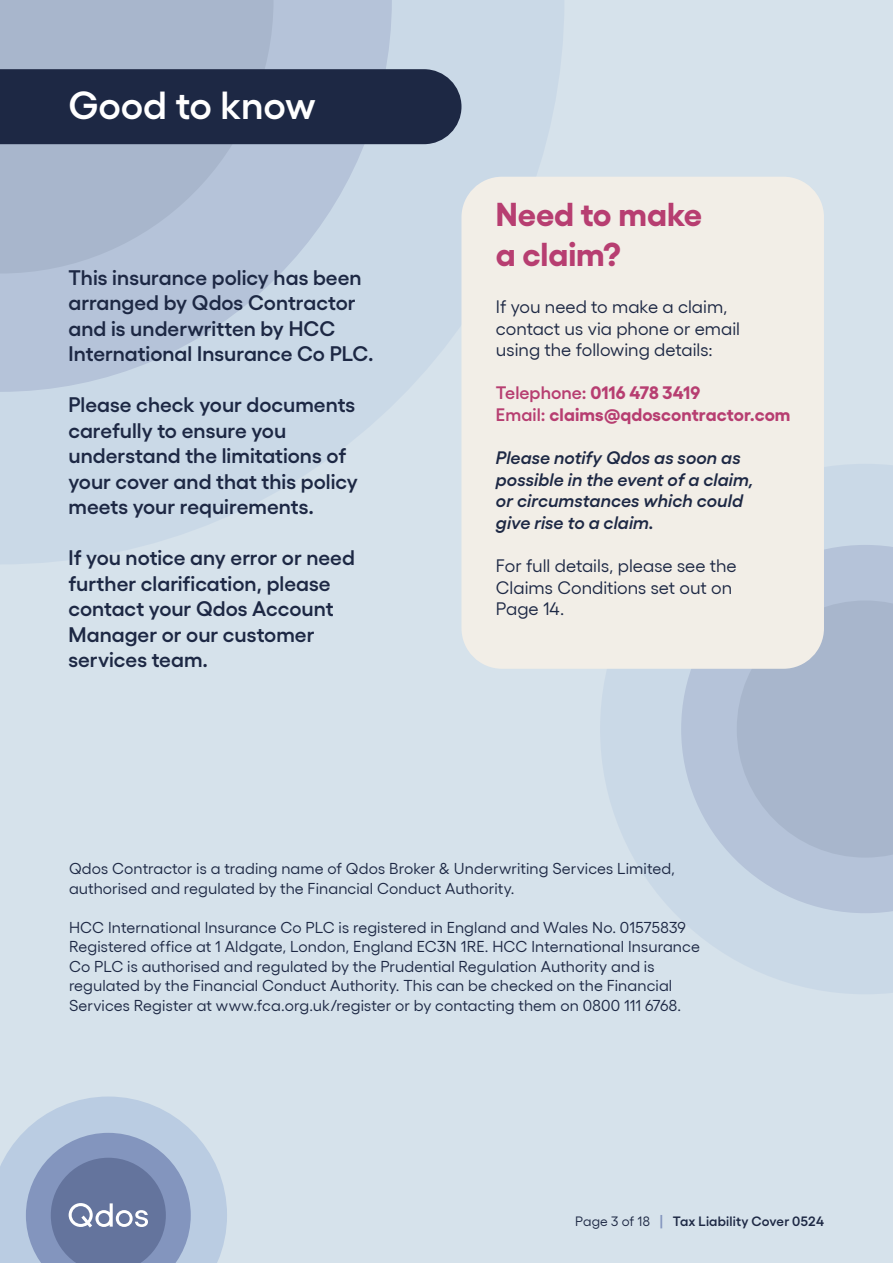
<style>
.page{position:relative;width:893px;height:1263px;background:#d6e2eb}
.page>*{position:absolute;margin:0;border:0;box-sizing:border-box;transform-origin:0 0}
.t1{font:600 39px "Gellix";letter-spacing:-.005em;color:#fff}
.t2{font:700 33px/39.6px "Gellix";letter-spacing:-.005em;color:#b73e71}
.t3{font:600 21px/25.5px "Gellix";color:#1d2844}
.t4{font:18px/21.6px "Gellix";color:#1d2844}
.t5{font:italic 600 18px/21.6px "Gellix";color:#1d2844}
.t6{font:700 18px/21.6px "Gellix";letter-spacing:.005em;color:#b73e71}
.t7{font:15.75px/19.5px "Gellix";letter-spacing:.005em;color:#1d2844}
.t8{font:600 13.5px "Gellix";letter-spacing:.015em;color:#1d2844}
.s1{font-weight:600}
.s2{font-weight:400}
.s3{font-size:13.8px;color:#8395be}
</style>
<div class="page">
<svg style="left:0;top:1096px;width:227px;height:167px;background:#9eaecb"></svg>
<svg style="left:0;top:0;width:564px;height:564px;fill:#cad9e7"></svg>
<svg style="left:0;top:0;width:392px;height:392px;fill:#b5c3d9"></svg>
<svg style="left:0;top:0;width:274px;height:274px;background:#abb9cf"></svg>
<svg style="left:600px;top:464px;width:293px;height:530px;fill:#cad9e7"></svg>
<svg style="left:681px;top:545px;width:212px;height:368px;fill:#b5c3d9"></svg>
<svg style="left:737px;top:600px;width:156px;height:258px;background:#a9b7cd"></svg>
<div style="left:461px;top:177px;width:363px;height:492px;background:#f2eee7;border-radius:40px"></div>
<div style="left:0;top:69px;width:461px;height:75px;background:#1d2844"></div>
<h1 class="t1" style="left:68px;top:75px;width:249px">Good to know</h1>
<h3 class="t3" style="left:68px;top:262px;width:307px">This insurance policy has been arranged by Qdos Contractor and is underwritten by HCC<br>International Insurance Co PLC.</h3>
<h3 class="t3" style="left:68px;top:390px;width:291px">Please check your documents carefully to ensure you understand the limitations of your cover and that this policy meets your requirements.</h3>
<h3 class="t3" style="left:68px;top:543px;width:288px">If you notice any error or need further clarification, please contact your Qdos Account<br>Manager or our customer services team.</h3>
<h2 class="t2" style="left:496px;top:191px;width:208px">Need to make a claim?</h2>
<p class="t4" style="left:496px;top:294px;width:246px">If you need to make a claim, contact us via phone or email using the following details:</p>
<p class="t6" style="left:496px;top:380px;width:296px"><span class="s1">Telephone:</span> 0116 478 3419<br><span class="s1">Email:</span> claims@qdoscontractor.com</p>
<p class="t5" style="left:496px;top:445px;width:259px">Please notify Qdos as soon as possible in the event of a claim, or circumstances which could give rise to a claim.</p>
<p class="t4" style="left:496px;top:553px;width:242px">For full details, please see the<br>Claims Conditions set out on<br>Page 14.</p>
<p class="t7" style="left:69px;top:858px;width:607px">Qdos Contractor is a trading name of Qdos Broker &amp; Underwriting Services Limited, authorised and regulated by the Financial Conduct Authority.</p>
<p class="t7" style="left:69px;top:916px;width:632px">HCC International Insurance Co PLC is registered in England and Wales No. 01575839<br>Registered office at 1 Aldgate, London, England EC3N 1RE. HCC International Insurance Co PLC is authorised and regulated by the Prudential Regulation Authority and is regulated by the Financial Conduct Authority. This can be checked on the Financial Services Register at www.fca.org.uk/register or by contacting them on 0800 111 6768.</p>
<p class="t8" style="left:575px;top:1211px;width:250px"><span class="s2">Page 3 of 18</span> <span class="s3">|</span> Tax Liability Cover 0524</p>
</div>
